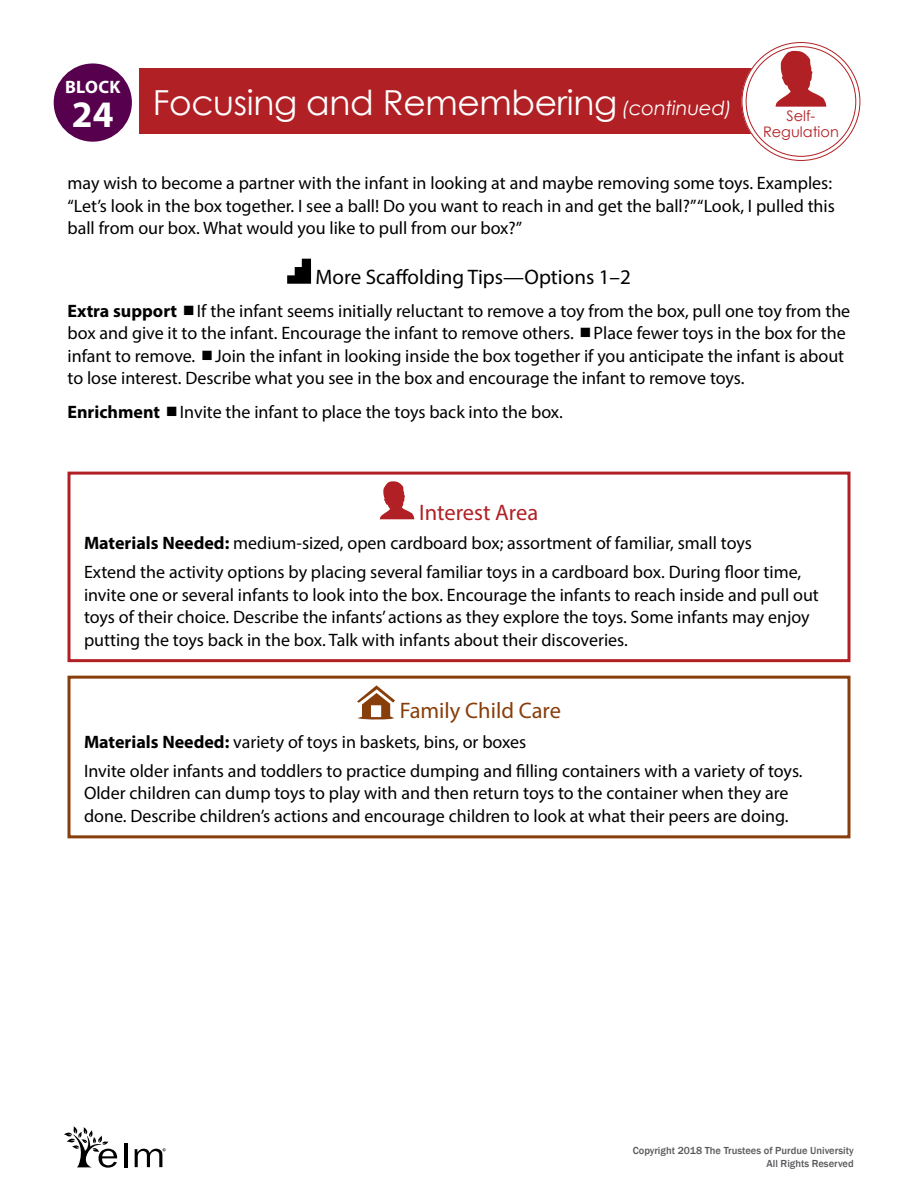
<style>
.page{position:relative;width:918px;height:1188px;background:#fff}
.page>*{position:absolute;margin:0;border:0;box-sizing:border-box;transform-origin:0 0}
.t1{font:34.5px "Century Gothic";letter-spacing:-.01em;color:#fff}
._4-04_FCC_Subhead{font:22.5px "Myriad Pro";color:#883e0b}
._4-03_Center_Subhead{font:22.5px "Myriad Pro";color:#b12024}
._4-01a_More_Scaffold{font:21px "Myriad Pro";color:#000}
._4-05_Ctr_FCC_Body{font:18px/22.5px "Myriad Pro";color:#000}
._4-02_Scaffolding_Ti{font:18px/22.5px "Myriad Pro";color:#000}
._3-13_IT_Body{font:18px/22.5px "Myriad Pro";color:#000}
._4-05_IT_Center_FCC{font:18px "Myriad Pro";color:#000}
.t2{font:700 18px "Myriad Pro";letter-spacing:.02em;color:#fff}
.t3{font:14.55px/15.9px "Century Gothic";color:#b12024;text-align:center}
.t4{font:500 10.5px/12.6px "Franklin Gothic";color:#58595b;text-align:right}
.s1{font-family:"Myriad Pro";font-weight:700;font-size:37.5px}
.s2{font-style:italic;font-size:19.5px}
.s3{font-weight:700}
</style>
<div class="page">
<div style="left:140px;top:68px;width:616px;height:66px;background:#b12024"></div>
<div style="left:744px;top:45px;width:114px;height:113px;background:#fff;border-radius:50%"></div>
<div style="left:742px;top:42px;width:118px;height:119px;border:5px solid #fff;border-radius:50%"></div>
<div style="left:54px;top:63px;width:78px;height:79px;background:#56004e;border-radius:50%"></div>
<svg style="left:776px;top:51px;width:50px;height:56px"></svg>
<svg style="left:287px;top:259px;width:24px;height:25px"></svg>
<svg style="left:380px;top:481px;width:34px;height:38px"></svg>
<div style="left:68px;top:472px;width:782px;height:190px;border:3px solid #b12024"></div>
<svg style="left:357px;top:685px;width:38px;height:35px"></svg>
<div style="left:68px;top:676px;width:782px;height:162px;border:3px solid #883e0b"></div>
<hr style="left:124px;top:1143px;width:3px;height:24px;background:#000">
<svg style="left:64px;top:1126px;width:53px;height:42px"></svg>
<svg style="left:135px;top:1148px;width:31px;height:19px"></svg>
<p class="t2" style="left:65px;top:75px;width:57px">BLOCK</p>
<h1 class="t1" style="left:72px;top:78px;width:662px"><span class="s1">24</span> Focusing and Remembering <span class="s2">(continued)</span></h1>
<p class="t3" style="left:763px;top:108px;width:77px">Self-<br>Regulation</p>
<p class="_3-13_IT_Body" style="left:68px;top:171px;width:769px">may wish to become a partner with the infant in looking at and maybe removing some toys. Examples: “Let’s look in the box together. I see a ball! Do you want to reach in and get the ball?” “Look, I pulled this ball from our box. What would you like to pull from our box?”</p>
<p class="_4-01a_More_Scaffold" style="left:316px;top:264px;width:317px">More Scaffolding Tips—Options 1–2</p>
<p class="_4-02_Scaffolding_Ti" style="left:68px;top:299px;width:784px"><span class="s3">Extra support</span> If the infant seems initially reluctant to remove a toy from the box, pull one toy from the box and give it to the infant. Encourage the infant to remove others. Place fewer toys in the box for the infant to remove. Join the infant in looking inside the box together if you anticipate the infant is about to lose interest. Describe what you see in the box and encourage the infant to remove toys.</p>
<p class="_4-02_Scaffolding_Ti" style="left:68px;top:400px;width:497px"><span class="s3">Enrichment</span> Invite the infant to place the toys back into the box.</p>
<p class="_4-03_Center_Subhead" style="left:419px;top:498px;width:121px">Interest Area</p>
<p class="_4-05_IT_Center_FCC" style="left:84px;top:532px;width:669px"><span class="s3">Materials Needed:</span> medium-sized, open cardboard box; assortment of familiar, small toys</p>
<p class="_4-05_Ctr_FCC_Body" style="left:84px;top:561px;width:736px">Extend the activity options by placing several familiar toys in a cardboard box. During floor time, invite one or several infants to look into the box. Encourage the infants to reach inside and pull out toys of their choice. Describe the infants’ actions as they explore the toys. Some infants may enjoy putting the toys back in the box. Talk with infants about their discoveries.</p>
<h1 class="_4-04_FCC_Subhead" style="left:400px;top:697px;width:163px">Family Child Care</h1>
<p class="_4-05_IT_Center_FCC" style="left:84px;top:730px;width:444px"><span class="s3">Materials Needed:</span> variety of toys in baskets, bins, or boxes</p>
<p class="_4-05_Ctr_FCC_Body" style="left:84px;top:759px;width:720px">Invite older infants and toddlers to practice dumping and filling containers with a variety of toys.<br>Older children can dump toys to play with and then return toys to the container when they are done. Describe children’s actions and encourage children to look at what their peers are doing.</p>
<p class="t4" style="left:633px;top:1145px;width:223px">Copyright 2018 The Trustees of Purdue University<br>All Rights Reserved</p>
</div>
